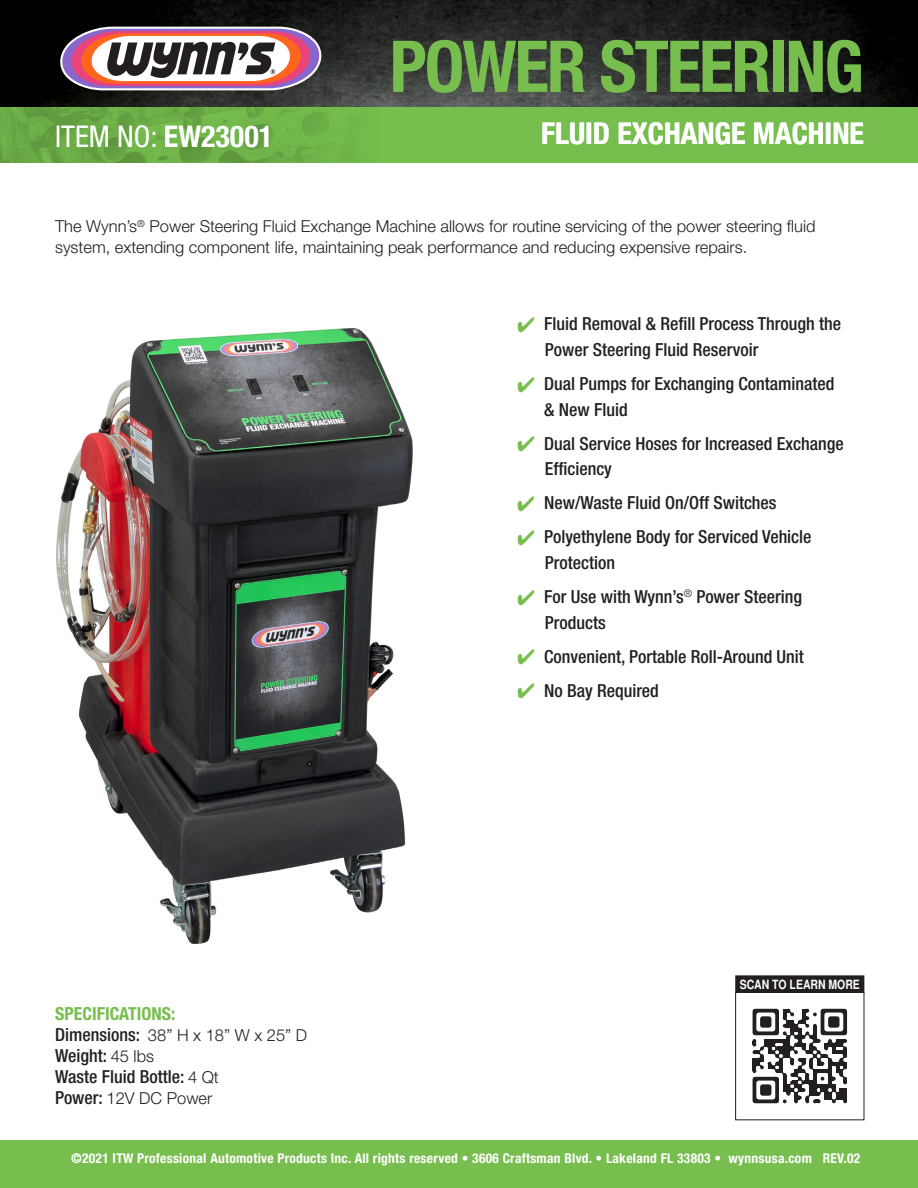
<style>
.page{position:relative;width:918px;height:1188px;background:#fff}
.page>*{position:absolute;margin:0;border:0;box-sizing:border-box;transform-origin:0 0}
.t1{font:700 condensed 71.55px "Helvetica Neue LT Std";letter-spacing:-.03em;color:#77be4e}
.t2{font:700 condensed 30px "Helvetica Neue LT Std";color:#fff}
.t3{font:condensed 30px "Helvetica Neue LT Std";color:#fff}
.t4{font:500 condensed 18px/25.5px "Helvetica Neue LT Std";color:#231f20}
.t5{font:700 condensed 18px "Helvetica Neue LT Std";color:#77be4e}
.t6{font:300 16.5px/21px "Helvetica Neue LT Std";color:#231f20}
.t7{font:700 condensed 13.5px "Helvetica Neue LT Std";letter-spacing:.02em;color:#fff}
.t8{font:700 condensed 12.75px "Helvetica";color:#fff}
.s1{font-weight:700}
.s2{color:#77be4e}
.s3{font-weight:500;font-stretch:condensed;font-size:18px}
.s4{font-weight:300;font-stretch:normal;font-size:16.5px}
</style>
<div class="page">
<div style="left:0;top:1140px;width:918px;height:48px;background:#77be4e"></div>
<img style="left:0;top:0;width:918px;height:108px">
<div style="left:0;top:108px;width:918px;height:55px;background:#77be4e"></div>
<img style="left:0;top:108px;width:350px;height:55px">
<svg style="left:59px;top:27px;width:263px;height:63px"></svg>
<svg style="left:753px;top:1009px;width:94px;height:94px"></svg>
<div style="left:736px;top:976px;width:128px;height:16px;background:#231f20"></div>
<div style="left:735px;top:975px;width:129px;height:18px;border:2px solid #231f20"></div>
<img style="left:57px;top:328px;width:356px;height:615px">
<h2 class="t3" style="left:55px;top:119px;width:220px">ITEM NO: <span class="s1">EW23001</span></h2>
<h1 class="t1" style="left:390px;top:23px;width:476px">POWER STEERING</h1>
<p class="t2" style="left:541px;top:116px;width:324px">FLUID EXCHANGE MACHINE</p>
<p class="t6" style="left:55px;top:215px;width:762px">The Wynn’s<sup>®</sup> Power Steering Fluid Exchange Machine allows for routine servicing of the power steering fluid system, extending component life, maintaining peak performance and reducing expensive repairs.</p>
<p class="t4" style="left:545px;top:311px;width:298px;text-indent:-28px"><span class="s2">✔</span> Fluid Removal &amp; Refill Process Through the<br>Power Steering Fluid Reservoir</p>
<p class="t4" style="left:544px;top:371px;width:292px;text-indent:-27px"><span class="s2">✔</span> Dual Pumps for Exchanging Contaminated &amp; New Fluid</p>
<p class="t4" style="left:545px;top:430px;width:300px;text-indent:-28px"><span class="s2">✔</span> Dual Service Hoses for Increased Exchange<br>Efficiency</p>
<p class="t4" style="left:517px;top:490px;width:261px"><span class="s2">✔</span> New/Waste Fluid On/Off Switches</p>
<p class="t4" style="left:545px;top:524px;width:268px;text-indent:-28px"><span class="s2">✔</span> Polyethylene Body for Serviced Vehicle<br>Protection</p>
<p class="t4" style="left:545px;top:584px;width:259px;text-indent:-28px"><span class="s2">✔</span> For Use with Wynn’s<sup>®</sup> Power Steering<br>Products</p>
<p class="t4" style="left:517px;top:643px;width:288px"><span class="s2">✔</span> Convenient, Portable Roll-Around Unit</p>
<p class="t4" style="left:517px;top:678px;width:143px"><span class="s2">✔</span> No Bay Required</p>
<p class="t5" style="left:55px;top:1003px;width:122px">SPECIFICATIONS:</p>
<p class="t6" style="left:55px;top:1025px;width:254px"><span class="s3">Dimensions:</span> 38” H x 18” W x 25” D</p>
<p class="t4" style="left:55px;top:1045px;width:165px;line-height:21px">Weight: <span class="s4">45 lbs<br></span>Waste Fluid Bottle: <span class="s4">4 Qt</span></p>
<p class="t6" style="left:55px;top:1088px;width:159px"><span class="s3">Power:</span> 12V DC Power</p>
<p class="t8" style="left:740px;top:977px;width:122px">SCAN TO LEARN MORE</p>
<p class="t7" style="left:71px;top:1150px;width:791px">©2021 ITW Professional Automotive Products Inc. All rights reserved • 3606 Craftsman Blvd. • Lakeland FL 33803 • wynnsusa.com REV.02</p>
</div>
